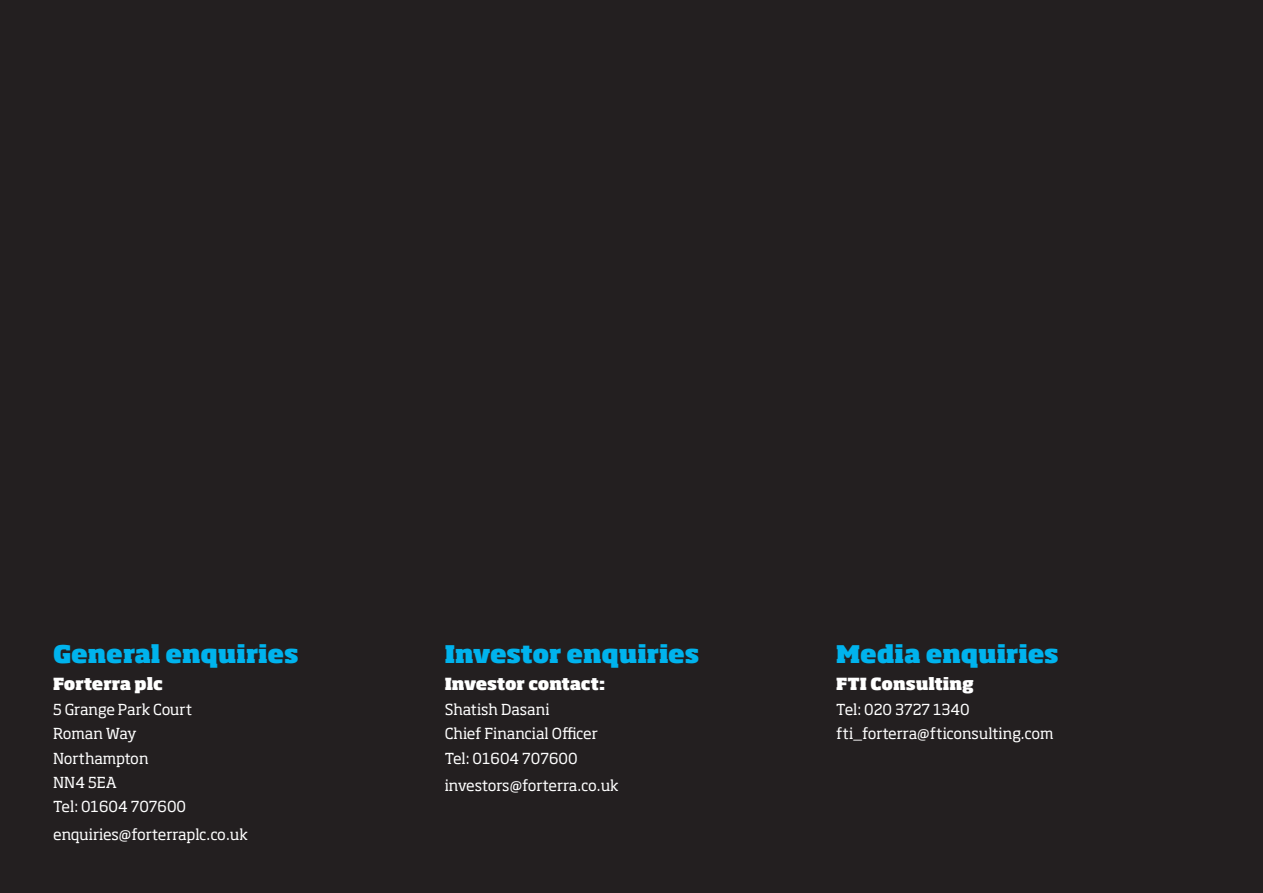
<style>
.page{position:relative;width:1263px;height:893px;background:#231f20}
.page>*{position:absolute;margin:0;border:0;box-sizing:border-box;transform-origin:0 0}
.t1{font:800 24px "Soho Std";color:#00b3ed}
.t2{font:800 16.5px "Soho Std";letter-spacing:-.005em;color:#fff}
.t3{font:15px/24.3px "Soho Std";color:#fff}
</style>
<div class="page">
<h1 class="t1" style="left:53px;top:638px;width:247px">General enquiries</h1>
<p class="t2" style="left:53px;top:673px;width:111px">Forterra plc</p>
<p class="t3" style="left:53px;top:697px;width:141px">5 Grange Park Court<br>Roman Way<br>Northampton<br>NN4 5EA<br>Tel: 01604 707600</p>
<p class="t3" style="left:53px;top:822px;width:196px">enquiries@forterraplc.co.uk</p>
<h1 class="t1" style="left:445px;top:638px;width:256px">Investor enquiries</h1>
<p class="t2" style="left:445px;top:673px;width:162px">Investor contact:</p>
<p class="t3" style="left:445px;top:697px;width:155px">Shatish Dasani<br>Chief Financial Officer<br>Tel: 01604 707600</p>
<p class="t3" style="left:445px;top:773px;width:176px">investors@forterra.co.uk</p>
<h1 class="t1" style="left:836px;top:638px;width:224px">Media enquiries</h1>
<p class="t2" style="left:836px;top:673px;width:139px">FTI Consulting</p>
<p class="t3" style="left:836px;top:697px;width:219px">Tel: 020 3727 1340 fti_forterra@fticonsulting.com</p>
</div>
